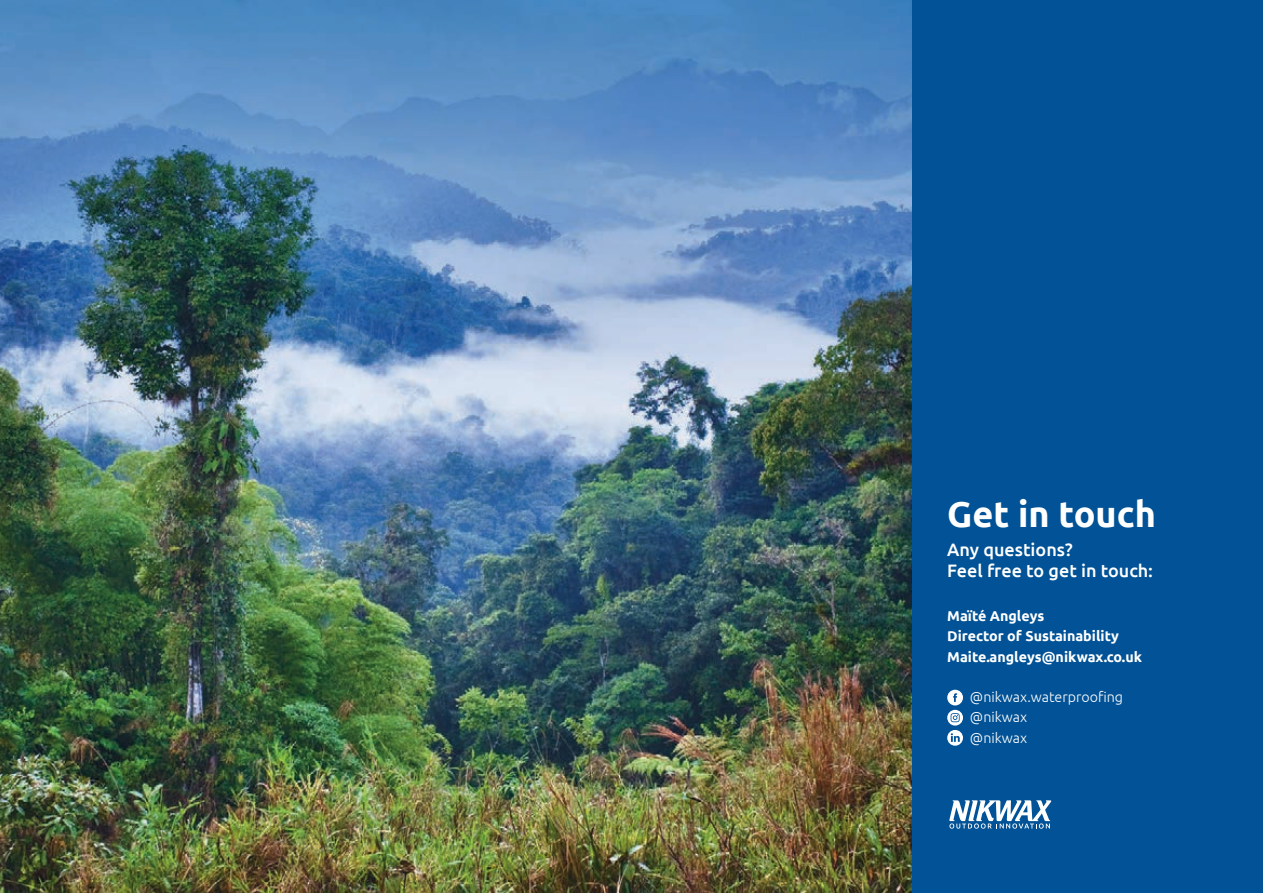
<style>
.page{position:relative;width:1263px;height:893px;background:#fff}
.page>*{position:absolute;margin:0;border:0;box-sizing:border-box;transform-origin:0 0}
.t1{font:700 36px "Ubuntu";color:#fff}
.t2{font:500 18px/21px "Ubuntu";color:#fff}
.t3{font:700 14.25px/20.2px "Ubuntu";color:#fff}
.t4{font:300 14.25px/20.2px "Ubuntu";color:#fff}
</style>
<div class="page">
<img style="left:0;top:0;width:912px;height:893px">
<div style="left:912px;top:0;width:351px;height:893px;background:#015296"></div>
<svg style="left:947px;top:690px;width:16px;height:56px"></svg>
<svg style="left:949px;top:800px;width:102px;height:29px"></svg>
<h1 class="t1" style="left:947px;top:492px;width:210px">Get in touch</h1>
<p class="t2" style="left:947px;top:539px;width:207px">Any questions?<br>Feel free to get in touch:</p>
<p class="t3" style="left:947px;top:606px;width:196px">Maïté Angleys<br>Director of Sustainability<br>Maite.angleys@nikwax.co.uk</p>
<p class="t4" style="left:970px;top:686px;width:155px">@nikwax.waterproofing @nikwax<br>@nikwax</p>
</div>
